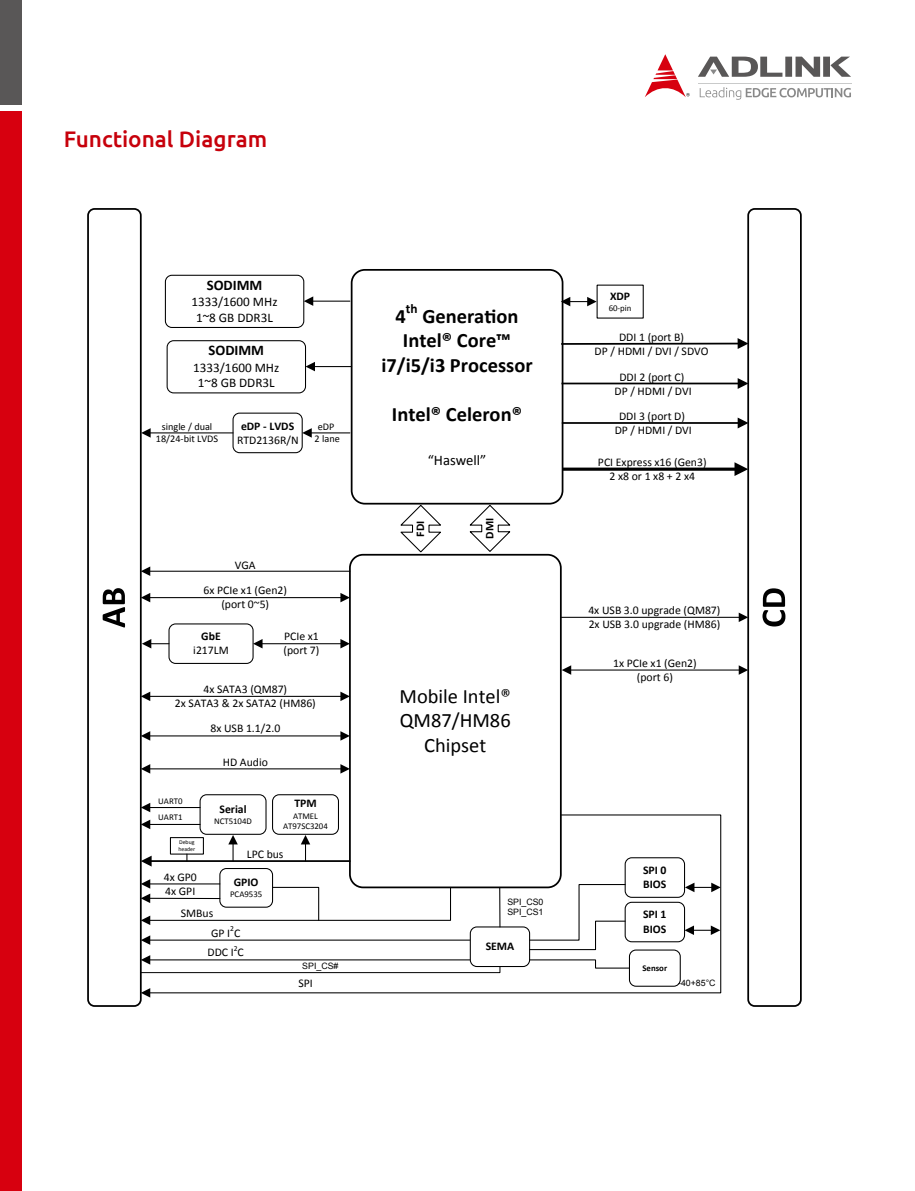
<style>
.page{position:relative;width:915px;height:1191px;background:#fff}
.page>*{position:absolute;margin:0;border:0;box-sizing:border-box;transform-origin:0 0}
.t1{font:500 22.5px "Ubuntu";color:#c7000b}
.t2{font:700 20.4px "Calibri";color:#000}
.t3{font:20.4px/24.6px "Calibri";color:#000;text-align:center}
.t4{font:700 14.7px "Calibri";color:#000}
.t5{font:14.7px "Calibri";color:#000}
.t6{font:700 13.35px "Calibri";color:#000}
.t7{font:13.2px/15.8px "Calibri";color:#000;text-align:center}
.t8{font:11.7px/14.1px "Calibri";color:#000;text-align:center}
.t9{font:700 11.7px/14.1px "Calibri";color:#000}
.t10{font:10.2px/12.3px "Calibri";color:#000;text-align:center}
.t11{font:8.85px/10.5px "Calibri";color:#000;text-align:center}
.t12{font:8.85px/10.6px "Arial";color:#000}
.t13{font:700 8.85px "Calibri";color:#000}
.t14{font:7.65px "Calibri";color:#000}
.t15{font:5.85px/7.1px "Calibri";color:#000}
</style>
<div class="page">
<div style="left:0;top:111px;width:21px;height:1080px;background:#d7000f"></div>
<div style="left:0;top:0;width:21px;height:104px;background:#595757"></div>
<svg style="left:698px;top:57px;width:152px;height:20px"></svg>
<svg style="left:645px;top:54px;width:44px;height:43px"></svg>
<svg style="left:699px;top:87px;width:151px;height:13px"></svg>
<hr style="left:697px;top:83px;width:154px;height:1px;background:#c9caca">
<div style="left:350px;top:269px;width:213px;height:235px;border:2px solid #000;border-radius:13px"></div>
<div style="left:232px;top:412px;width:70px;height:41px;border:1px solid #000;border-radius:7px"></div>
<div style="left:272px;top:794px;width:67px;height:41px;border:1px solid #000;border-radius:7px"></div>
<div style="left:199px;top:794px;width:67px;height:41px;border:1px solid #000;border-radius:7px"></div>
<div style="left:349px;top:554px;width:212px;height:334px;border:2px solid #000;border-radius:13px"></div>
<div style="left:168px;top:623px;width:85px;height:41px;border:1px solid #000;border-radius:7px"></div>
<div style="left:87px;top:208px;width:55px;height:799px;border:2px solid #000;border-radius:7px"></div>
<svg style="left:103px;top:588px;width:22px;height:39px"></svg>
<svg style="left:141px;top:935px;width:7px;height:10px"></svg>
<div style="left:747px;top:208px;width:54px;height:799px;border:2px solid #000;border-radius:7px"></div>
<svg style="left:762px;top:588px;width:23px;height:38px"></svg>
<svg style="left:142px;top:639px;width:27px;height:9px"></svg>
<svg style="left:141px;top:855px;width:7px;height:11px"></svg>
<svg style="left:398px;top:504px;width:45px;height:49px"></svg>
<div style="left:165px;top:275px;width:139px;height:53px;border:1px solid #000;border-radius:7px"></div>
<svg style="left:562px;top:467px;width:172px;height:4px"></svg>
<svg style="left:734px;top:462px;width:14px;height:14px"></svg>
<svg style="left:148px;top:814px;width:573px;height:180px"></svg>
<svg style="left:141px;top:988px;width:9px;height:9px"></svg>
<svg style="left:467px;top:504px;width:45px;height:48px"></svg>
<svg style="left:228px;top:835px;width:10px;height:26px"></svg>
<div style="left:170px;top:837px;width:33px;height:17px;background:#fff"></div>
<div style="left:170px;top:837px;width:34px;height:17px;border:1px solid #000"></div>
<svg style="left:560px;top:297px;width:36px;height:9px"></svg>
<hr style="left:149px;top:570px;width:201px;height:2px;background:#000">
<svg style="left:141px;top:566px;width:9px;height:10px"></svg>
<hr style="left:149px;top:597px;width:192px;height:1px;background:#000">
<svg style="left:141px;top:593px;width:9px;height:9px"></svg>
<svg style="left:340px;top:593px;width:10px;height:9px"></svg>
<hr style="left:261px;top:643px;width:80px;height:1px;background:#000">
<svg style="left:253px;top:639px;width:9px;height:9px"></svg>
<svg style="left:340px;top:639px;width:10px;height:9px"></svg>
<hr style="left:149px;top:768px;width:192px;height:1px;background:#000">
<svg style="left:141px;top:764px;width:9px;height:9px"></svg>
<svg style="left:340px;top:764px;width:10px;height:9px"></svg>
<hr style="left:149px;top:696px;width:192px;height:1px;background:#000">
<svg style="left:141px;top:691px;width:9px;height:10px"></svg>
<svg style="left:340px;top:691px;width:10px;height:10px"></svg>
<hr style="left:149px;top:735px;width:192px;height:1px;background:#000">
<svg style="left:141px;top:731px;width:9px;height:9px"></svg>
<svg style="left:340px;top:731px;width:10px;height:9px"></svg>
<hr style="left:312px;top:301px;width:38px;height:1px;background:#000">
<svg style="left:304px;top:296px;width:9px;height:10px"></svg>
<hr style="left:560px;top:617px;width:179px;height:1px;background:#000">
<svg style="left:738px;top:612px;width:10px;height:10px"></svg>
<svg style="left:301px;top:835px;width:9px;height:26px"></svg>
<hr style="left:149px;top:824px;width:51px;height:1px;background:#000">
<svg style="left:141px;top:819px;width:9px;height:10px"></svg>
<hr style="left:149px;top:807px;width:51px;height:1px;background:#000">
<svg style="left:141px;top:802px;width:9px;height:10px"></svg>
<div style="left:624px;top:901px;width:60px;height:41px;border:1px solid #000;border-radius:7px"></div>
<svg style="left:684px;top:882px;width:36px;height:10px"></svg>
<svg style="left:684px;top:925px;width:36px;height:10px"></svg>
<hr style="left:499px;top:887px;width:1px;height:40px;background:#000">
<svg style="left:141px;top:879px;width:310px;height:46px"></svg>
<div style="left:166px;top:340px;width:140px;height:53px;border:1px solid #000;border-radius:7px"></div>
<hr style="left:314px;top:366px;width:37px;height:1px;background:#000">
<svg style="left:305px;top:362px;width:10px;height:9px"></svg>
<hr style="left:570px;top:669px;width:169px;height:1px;background:#000">
<svg style="left:561px;top:665px;width:10px;height:10px"></svg>
<svg style="left:738px;top:665px;width:10px;height:10px"></svg>
<svg style="left:140px;top:955px;width:360px;height:18px"></svg>
<hr style="left:561px;top:343px;width:177px;height:2px;background:#000">
<svg style="left:737px;top:338px;width:11px;height:11px"></svg>
<hr style="left:561px;top:382px;width:177px;height:2px;background:#000">
<svg style="left:737px;top:378px;width:11px;height:11px"></svg>
<hr style="left:561px;top:422px;width:177px;height:2px;background:#000">
<svg style="left:737px;top:417px;width:11px;height:11px"></svg>
<hr style="left:310px;top:432px;width:40px;height:1px;background:#000">
<svg style="left:302px;top:428px;width:9px;height:9px"></svg>
<hr style="left:149px;top:432px;width:84px;height:1px;background:#000">
<svg style="left:141px;top:428px;width:10px;height:9px"></svg>
<svg style="left:528px;top:883px;width:98px;height:67px"></svg>
<svg style="left:528px;top:958px;width:102px;height:11px"></svg>
<h1 class="t1" style="left:64px;top:124px;width:205px">Functional Diagram</h1>
<p class="t4" style="left:207px;top:276px;width:57px">SODIMM</p>
<p class="t7" style="left:191px;top:294px;width:88px">1333/1600 MHz<br>1~8 GB DDR3L</p>
<p class="t4" style="left:208px;top:341px;width:57px">SODIMM</p>
<p class="t7" style="left:193px;top:359px;width:88px">1333/1600 MHz<br>1~8 GB DDR3L</p>
<p class="t10" style="left:156px;top:420px;width:64px">single / dual<br>18/24-bit LVDS</p>
<p class="t9" style="left:241px;top:419px;width:55px">eDP - LVDS</p>
<p class="t8" style="left:237px;top:433px;width:63px">RTD2136R/N</p>
<p class="t10" style="left:314px;top:420px;width:27px">eDP<br>2 lane</p>
<p class="t8" style="left:203px;top:552px;width:85px;line-height:25px">VGA<br>6x PCIe x1 (Gen2)</p>
<p class="t8" style="left:221px;top:597px;width:49px">(port 0~5)</p>
<p class="t8" style="left:283px;top:629px;width:37px;text-align:left">PCIe x1 (port 7)</p>
<p class="t9" style="left:201px;top:629px;width:21px">GbE</p>
<p class="t8" style="left:193px;top:643px;width:37px">i217LM</p>
<p class="t8" style="left:175px;top:682px;width:142px">4x SATA3 (QM87)<br>2x SATA3 &amp; 2x SATA2 (HM86)</p>
<p class="t8" style="left:210px;top:721px;width:71px">8x USB 1.1/2.0</p>
<p class="t11" style="left:158px;top:795px;width:26px">UART0</p>
<p class="t11" style="left:158px;top:812px;width:26px">UART1</p>
<p class="t15" style="left:178px;top:838px;width:18px">Debug header</p>
<p class="t8" style="left:164px;top:870px;width:35px">4x GP0</p>
<p class="t8" style="left:165px;top:884px;width:32px">4x GPI</p>
<p class="t8" style="left:223px;top:755px;width:47px">HD Audio</p>
<p class="t9" style="left:219px;top:801px;width:29px">Serial</p>
<p class="t11" style="left:214px;top:816px;width:39px">NCT5104D</p>
<p class="t9" style="left:294px;top:796px;width:24px">TPM</p>
<p class="t11" style="left:283px;top:810px;width:46px">ATMEL<br>AT97SC3204</p>
<p class="t8" style="left:247px;top:846px;width:38px">LPC bus</p>
<p class="t9" style="left:234px;top:875px;width:26px">GPIO</p>
<p class="t11" style="left:230px;top:889px;width:34px">PCA9535</p>
<p class="t8" style="left:181px;top:906px;width:34px">SMBus</p>
<p class="t14" style="left:230px;top:923px;width:5px">2</p>
<p class="t8" style="left:211px;top:925px;width:31px">GP I C</p>
<p class="t14" style="left:234px;top:943px;width:5px">2</p>
<p class="t8" style="left:207px;top:945px;width:38px">DDC I C</p>
<p class="t12" style="left:302px;top:961px;width:38px">SPI_CS#</p>
<p class="t8" style="left:298px;top:976px;width:16px">SPI</p>
<p class="t6" style="left:406px;top:300px;width:13px">th</p>
<h2 class="t2" style="left:422px;top:303px;width:97px">Generation</h2>
<h2 class="t2" style="left:403px;top:327px;width:109px">Intel® Core™</h2>
<h2 class="t2" style="left:381px;top:352px;width:153px">i7/i5/i3 Processor</h2>
<h2 class="t2" style="left:392px;top:401px;width:131px">Intel® Celeron®</h2>
<p class="t5" style="left:427px;top:451px;width:60px">“Haswell”</p>
<h2 class="t2" style="left:395px;top:303px;width:12px">4</h2>
<p class="t9" style="left:413px;top:536px;width:17px;rotate:-90deg">FDI</p>
<p class="t9" style="left:482px;top:539px;width:22px;rotate:-90deg">DMI</p>
<h2 class="t3" style="left:399px;top:683px;width:113px">Mobile Intel®<br>QM87/HM86<br>Chipset</h2>
<p class="t12" style="left:507px;top:896px;width:38px">SPI_CS0<br>SPI_CS1</p>
<p class="t9" style="left:485px;top:939px;width:30px">SEMA</p>
<p class="t9" style="left:610px;top:289px;width:22px">XDP</p>
<p class="t11" style="left:608px;top:303px;width:24px">60-pin</p>
<p class="t8" style="left:594px;top:330px;width:115px">DDI 1 (port B)<br>DP / HDMI / DVI / SDVO</p>
<p class="t8" style="left:614px;top:370px;width:79px">DDI 2 (port C)<br>DP / HDMI / DVI</p>
<p class="t8" style="left:614px;top:409px;width:79px">DDI 3 (port D)<br>DP / HDMI / DVI</p>
<p class="t8" style="left:597px;top:455px;width:110px">PCI Express x16 (Gen3)<br>2x8 or1x8 +2x4</p>
<p class="t8" style="left:588px;top:603px;width:133px;text-align:left">4x USB 3.0 upgrade (QM87)<br>2x USB 3.0 upgrade (HM86)</p>
<p class="t8" style="left:613px;top:655px;width:85px">1x PCIe x1 (Gen2) (port 6)</p>
<p class="t9" style="left:643px;top:863px;width:25px">SPI 0<br>BIOS</p>
<p class="t9" style="left:643px;top:907px;width:25px">SPI 1<br>BIOS</p>
<p class="t13" style="left:642px;top:962px;width:26px">Sensor</p>
<p class="t12" style="left:677px;top:977px;width:39px">-40+85°C</p>
</div>
